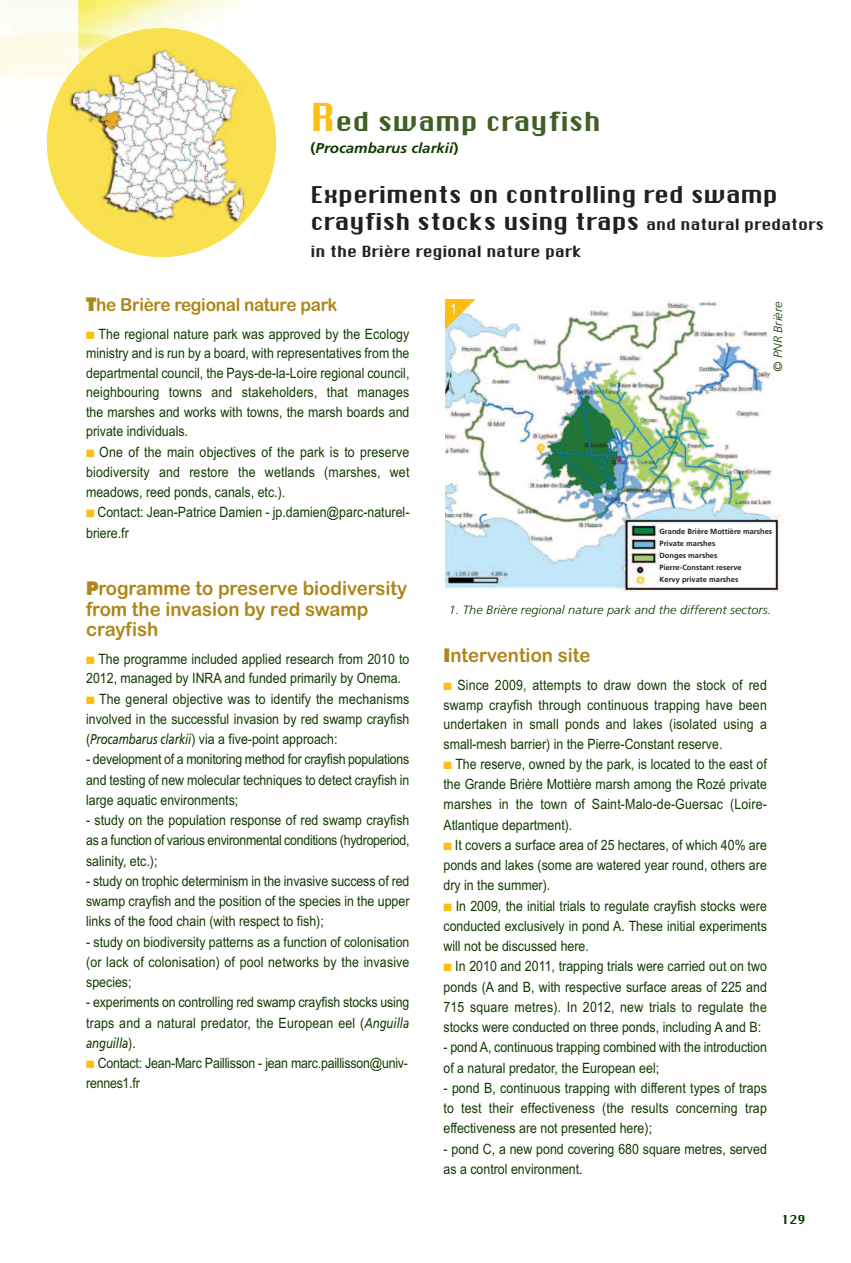
<style>
.page{position:relative;width:851px;height:1263px;background:#fff}
.page>*{position:absolute;margin:0;border:0;box-sizing:border-box;transform-origin:0 0}
.t1{font:25.5px "Chicago FLF";color:#415f25}
.t2{font:22.5px/27px "Chicago FLF";letter-spacing:-.01em;color:#231f20}
.t3{font:19.5px/20.2px "Arial Rounded MT Bold";color:#ae861a;scale:.95 1}
.t4{font:18px "Arial Rounded MT Bold";letter-spacing:-.015em;color:#ae861a;scale:.95 1}
.t5{font:15px "Chicago FLF";letter-spacing:-.01em;color:#231f20}
.t6{font:14.25px/20.2px "Arial Narrow";color:#123a01;text-align:justify;scale:1.06 1}
.t7{font:italic 700 14.25px "Frutiger";color:#123a01;scale:1.06 1}
.t8{font:italic 14.25px "Frutiger";letter-spacing:-.01em;color:#123a01;scale:.8 1}
.t9{font:14.25px "Arial Narrow";color:#fff;scale:1.06 1}
.t10{font:italic 300 12px "Frutiger";color:#123a01;scale:1.06 1}
.t11{font:12px "Chicago FLF";color:#123a01}
.t12{font:700 7.5px/12px "Frutiger";color:#231f20}
.s1{font-size:37.5px;color:#fdbe12}
.s2{font-style:normal}
.s3{font-size:15px}
.s4{font-family:"Futura";font-weight:800}
.s5{color:#fdbe12}
.s6{font-family:"Futura";font-weight:800;font-size:18px}
.s7{font-family:"Frutiger";font-style:italic}
.s8{font-family:"Arial Narrow";font-style:normal}
</style>
<div class="page">
<img style="left:0;top:0;width:276px;height:149px">
<img style="left:47px;top:28px;width:228px;height:228px;border-radius:50%">
<img style="left:445px;top:300px;width:337px;height:292px">
<svg style="left:445px;top:299px;width:30px;height:31px"></svg>
<h1 class="t1" style="left:310px;top:105px;width:291px"><span class="s1">R</span>ed swamp crayfish</h1>
<p class="t7" style="left:310px;top:142px;width:141px"><span class="s2">(</span>Procambarus clarkii<span class="s2">)</span></p>
<h2 class="t2" style="left:310px;top:180px;width:515px">Experiments on controlling red swamp crayfish stocks using traps <span class="s3">and natural predators</span></h2>
<p class="t5" style="left:310px;top:242px;width:273px">in the Brière regional nature park</p>
<p class="t4" style="left:86px;top:294px;width:266px"><span class="s4">T</span>he Brière regional nature park</p>
<p class="t6" style="left:86px;top:324px;width:306px;line-height:19.5px"><span class="s5">■</span> The regional nature park was approved by the Ecology ministry and is run by a board, with representatives from the departmental council, the Pays-de-la-Loire regional council, neighbouring towns and stakeholders, that manages the marshes and works with towns, the marsh boards and private individuals.</p>
<p class="t6" style="left:86px;top:442px;width:306px"><span class="s5">■</span> One of the main objectives of the park is to preserve biodiversity and restore the wetlands (marshes, wet meadows, reed ponds, canals, etc.).</p>
<p class="t6" style="left:86px;top:502px;width:306px"><span class="s5">■</span> Contact: Jean-Patrice Damien - jp.damien@parc-naturel&shy;briere.fr</p>
<p class="t9" style="left:450px;top:301px;width:8px">1</p>
<p class="t10" style="left:773px;top:372px;width:68px;rotate:-90deg">© PNR Brière</p>
<p class="t12" style="left:659px;top:526px;width:114px">Grande Brière Mottière marshes<br>Private marshes<br>Donges marshes<br>Pierre-Constant reserve<br>Kervy private marshes</p>
<h3 class="t3" style="left:86px;top:578px;width:339px"><span class="s6">P</span>rogramme to preserve biodiversity from the invasion by red swamp crayfish</h3>
<p class="t6" style="left:86px;top:649px;width:306px;line-height:19.5px"><span class="s5">■</span> The programme included applied research from 2010 to<br>2012, managed by INRA and funded primarily by Onema.</p>
<p class="t6" style="left:86px;top:688px;width:306px"><span class="s5">■</span> The general objective was to identify the mechanisms involved in the successful invasion by red swamp crayfish (<span class="s7">Procambarus clarkii</span>) via a five-point approach:</p>
<p class="t6" style="left:86px;top:749px;width:306px">- development of a monitoring method for crayfish populations and testing of new molecular techniques to detect crayfish in large aquatic environments;</p>
<p class="t6" style="left:86px;top:810px;width:306px">- study on the population response of red swamp crayfish as a function of various environmental conditions (hydroperiod, salinity, etc.);</p>
<p class="t6" style="left:86px;top:871px;width:306px">- study on trophic determinism in the invasive success of red swamp crayfish and the position of the species in the upper links of the food chain (with respect to fish);</p>
<p class="t6" style="left:86px;top:931px;width:306px">- study on biodiversity patterns as a function of colonisation (or lack of colonisation) of pool networks by the invasive species;</p>
<p class="t6" style="left:86px;top:992px;width:306px">- experiments on controlling red swamp crayfish stocks using traps and a natural predator, the European eel (<span class="s7">Anguilla</span></p>
<p class="t8" style="left:86px;top:1037px;width:64px">anguilla<span class="s8">).</span></p>
<p class="t6" style="left:86px;top:1053px;width:305px"><span class="s5">■</span> Contact: Jean-Marc Paillisson - jean marc.paillisson@univ&shy;rennes1.fr</p>
<p class="t10" style="left:448px;top:605px;width:306px">1. The Brière regional nature park and the different sectors.</p>
<h3 class="t3" style="left:443px;top:645px;width:156px"><span class="s6">I</span>ntervention site</h3>
<p class="t6" style="left:443px;top:675px;width:306px;line-height:19.5px"><span class="s5">■</span> Since 2009, attempts to draw down the stock of red swamp crayfish through continuous trapping have been undertaken in small ponds and lakes (isolated using a small-mesh barrier) in the Pierre-Constant reserve.</p>
<p class="t6" style="left:443px;top:754px;width:306px"><span class="s5">■</span> The reserve, owned by the park, is located to the east of the Grande Brière Mottière marsh among the Rozé private marshes in the town of Saint-Malo-de-Guersac (Loire-Atlantique department).</p>
<p class="t6" style="left:443px;top:835px;width:306px"><span class="s5">■</span> It covers a surface area of 25 hectares, of which 40% are ponds and lakes (some are watered year round, others are dry in the summer).</p>
<p class="t6" style="left:443px;top:896px;width:306px"><span class="s5">■</span> In 2009, the initial trials to regulate crayfish stocks were conducted exclusively in pond A. These initial experiments will not be discussed here.</p>
<p class="t6" style="left:443px;top:956px;width:306px"><span class="s5">■</span> In 2010 and 2011, trapping trials were carried out on two ponds (A and B, with respective surface areas of 225 and 715 square metres). In 2012, new trials to regulate the stocks were conducted on three ponds, including A and B:</p>
<p class="t6" style="left:443px;top:1037px;width:306px">- pond A, continuous trapping combined with the introduction of a natural predator, the European eel;</p>
<p class="t6" style="left:443px;top:1078px;width:306px">- pond B, continuous trapping with different types of traps to test their effectiveness (the results concerning trap effectiveness are not presented here);</p>
<p class="t6" style="left:443px;top:1139px;width:306px">- pond C, a new pond covering 680 square metres, served as a control environment.</p>
<p class="t11" style="left:781px;top:1212px;width:26px">129</p>
</div>
